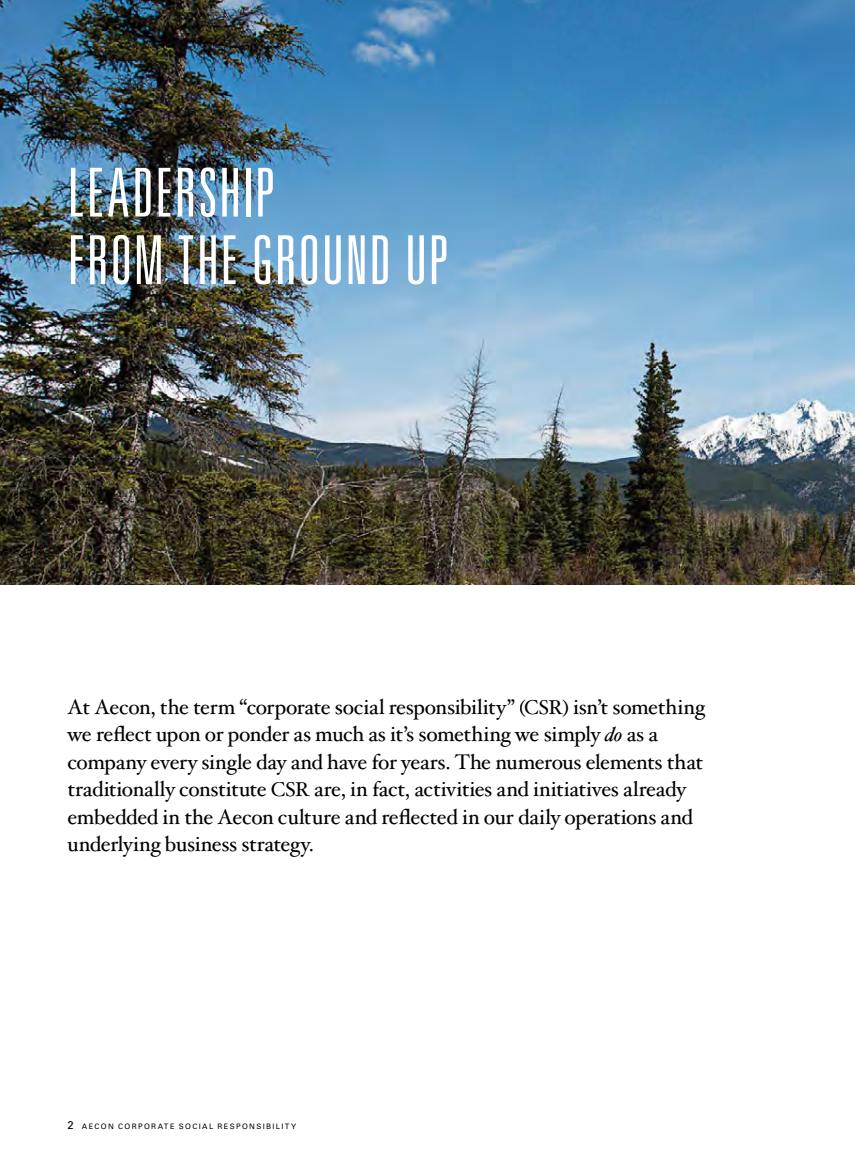
<style>
.page{position:relative;width:855px;height:1170px;background:#fff}
.page>*{position:absolute;margin:0;border:0;box-sizing:border-box;transform-origin:0 0}
.t1{font:300 ultra-condensed 67.5px/67.5px "Univers";letter-spacing:.015em;color:#fff}
.t2{font:21.25px/27.5px "Hoefler Text";letter-spacing:-.015em;color:#000}
.t3{font:7.5px "Univers";letter-spacing:.18em;color:#000}
.s1{font-size:20px}
.s2{font-style:italic;font-size:20px}
.s3{font-size:11.25px}
</style>
<div class="page">
<img style="left:0;top:0;width:855px;height:585px">
<h1 class="t1" style="left:68px;top:158px;width:381px">LEADERSHIP<br>FROM THE GROUND UP</h1>
<p class="t2" style="left:68px;top:694px;width:639px">At Aecon, the term “corporate social responsibility” <span class="s1">(CSR)</span> isn’t something we reflect upon or ponder as much as it’s something we simply <span class="s2">do</span> as a company every single day and have for years. The numerous elements that traditionally constitute <span class="s1">CSR</span> are, in fact, activities and initiatives already embedded in the Aecon culture and reflected in our daily operations and underlying business strategy.</p>
<p class="t3" style="left:68px;top:1122px;width:230px"><span class="s3">2</span> AECON CORPORATE SOCIAL RESPONSIBILITY</p>
</div>
